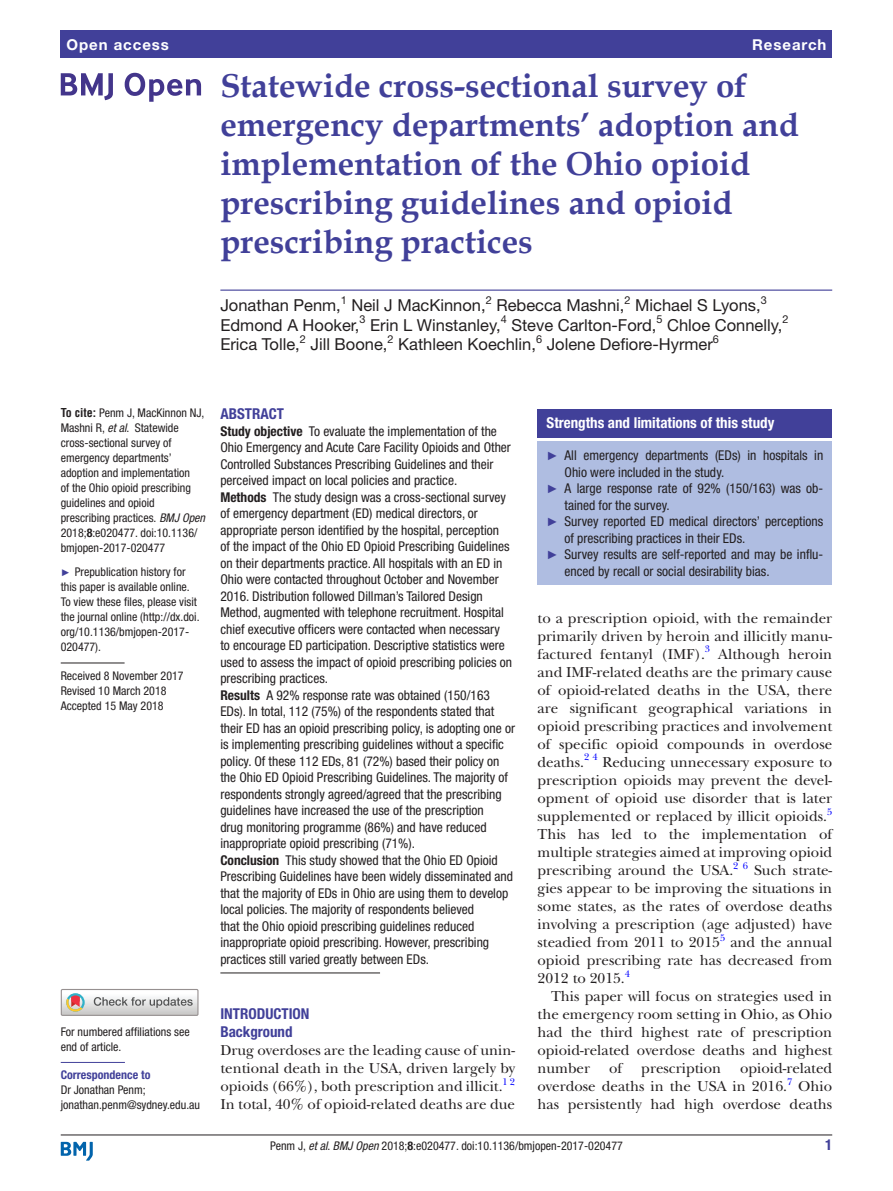
<style>
.page{position:relative;width:893px;height:1191px;background:#fff}
.page>*{position:absolute;margin:0;border:0;box-sizing:border-box;transform-origin:0 0}
.t1{font:700 33px/39px "Book Antiqua";color:#414099}
.t2{font:16.5px "Helvetica Neue LT Std";color:#231f20}
.t3{font:15px/18px "New Baskerville";color:#231f20;text-align:justify}
.t4{font:700 condensed 15px "Helvetica Neue LT Std";color:#fff}
.t5{font:700 condensed 15px/18px "Helvetica Neue LT Std";color:#414099}
.t6{font:700 15px "Helvetica Neue LT Std";letter-spacing:.065em;color:#fff}
.t7{font:condensed 13.5px/16.5px "Helvetica Neue LT Std";color:#231f20}
.t8{font:condensed 12px/15px "Helvetica Neue LT Std";color:#231f20}
.t9{font:700 condensed 12px "Helvetica Neue LT Std";color:#414099}
.t10{font:10.95px "Helvetica Neue LT Std";color:#231f20}
.t11{font:9.9px "New Baskerville";color:#00f}
.s1{font-family:"Helvetica LT Std";font-weight:700}
.s2{font-style:italic}
.s3{font-weight:700}
.s4{font-family:"Arial";font-stretch:normal;font-size:9.75px;color:#414099}
.s5{font-family:"Arial";font-stretch:normal;font-size:12px;color:#414099}
</style>
<div class="page">
<hr style="left:61px;top:1134px;width:771px;height:1px;background:#231f20">
<svg style="left:61px;top:1141px;width:32px;height:19px"></svg>
<div style="left:61px;top:31px;width:771px;height:27px;background:#414099"></div>
<hr style="left:220px;top:289px;width:612px;height:2px;background:#414099">
<hr style="left:61px;top:662px;width:64px;height:1px;background:#231f20">
<hr style="left:61px;top:1062px;width:64px;height:1px;background:#414099">
<svg style="left:61px;top:73px;width:52px;height:27px"></svg>
<svg style="left:125px;top:73px;width:76px;height:29px"></svg>
<div style="left:61px;top:989px;width:138px;height:27px;border:1px solid #969090"></div>
<svg style="left:61px;top:989px;width:137px;height:26px"></svg>
<hr style="left:220px;top:972px;width:160px;height:1px;background:#231f20">
<div style="left:538px;top:409px;width:294px;height:28px;background:#414099"></div>
<div style="left:538px;top:441px;width:294px;height:143px;background:#afbde1"></div>
<p class="t6" style="left:66px;top:35px;width:104px">Open access</p>
<p class="t6" style="left:752px;top:35px;width:76px">Research</p>
<h1 class="t1" style="left:220px;top:66px;width:580px">Statewide cross-sectional survey of emergency departments’ adoption and implementation of the Ohio opioid prescribing guidelines and opioid prescribing practices</h1>
<p class="t2" style="left:220px;top:296px;width:122px">Jonathan Penm,</p>
<p class="t10" style="left:341px;top:293px;width:8px">1</p>
<p class="t2" style="left:351px;top:296px;width:136px">Neil J MacKinnon,</p>
<p class="t10" style="left:486px;top:293px;width:8px">2</p>
<p class="t2" style="left:496px;top:296px;width:130px">Rebecca Mashni,</p>
<p class="t10" style="left:624px;top:293px;width:8px">2</p>
<p class="t2" style="left:635px;top:296px;width:127px">Michael S Lyons,</p>
<p class="t10" style="left:761px;top:293px;width:8px">3</p>
<p class="t2" style="left:220px;top:315px;width:141px">Edmond A Hooker,</p>
<p class="t10" style="left:359px;top:313px;width:8px">3</p>
<p class="t2" style="left:370px;top:315px;width:132px">Erin L Winstanley,</p>
<p class="t10" style="left:501px;top:313px;width:8px">4</p>
<p class="t2" style="left:511px;top:315px;width:147px">Steve Carlton-Ford,</p>
<p class="t10" style="left:656px;top:313px;width:8px">5</p>
<p class="t2" style="left:667px;top:315px;width:117px">Chloe Connelly,</p>
<p class="t10" style="left:782px;top:313px;width:8px">2</p>
<p class="t2" style="left:220px;top:335px;width:81px">Erica Tolle,</p>
<p class="t10" style="left:300px;top:332px;width:8px">2</p>
<p class="t2" style="left:310px;top:335px;width:79px">Jill Boone,</p>
<p class="t10" style="left:387px;top:332px;width:8px">2</p>
<p class="t2" style="left:398px;top:335px;width:139px">Kathleen Koechlin,</p>
<p class="t10" style="left:536px;top:332px;width:8px">6</p>
<p class="t2" style="left:547px;top:335px;width:168px">Jolene Defiore-Hyrmer</p>
<p class="t10" style="left:713px;top:332px;width:8px">6</p>
<p class="t8" style="left:61px;top:405px;width:146px"><span class="s1">To cite:</span> Penm J, MacKinnon NJ,<br>Mashni R, <span class="s2">et al</span>. Statewide cross-sectional survey of emergency departments’ adoption and implementation<br>of the Ohio opioid prescribing guidelines and opioid prescribing practices. <span class="s2">BMJ Open<br></span>2018;<span class="s3">8</span>:e020477. doi:10.1136/ bmjopen-2017-020477</p>
<p class="t8" style="left:61px;top:564px;width:140px"><span class="s4">►</span> Prepublication history for this paper is available online.<br>To view these files, please visit the journal online (http://dx.doi. org/10.1136/bmjopen-2017-<br>020477).</p>
<p class="t8" style="left:61px;top:668px;width:124px">Received 8 November 2017<br>Revised 10 March 2018<br>Accepted 15 May 2018</p>
<p class="t8" style="left:61px;top:1024px;width:130px">For numbered affiliations see end of article.</p>
<p class="t9" style="left:61px;top:1067px;width:91px">Correspondence to</p>
<p class="t8" style="left:61px;top:1082px;width:141px">Dr Jonathan Penm; jonathan.penm@sydney.edu.au</p>
<p class="t5" style="left:220px;top:405px;width:65px">Abstract</p>
<p class="t7" style="left:220px;top:423px;width:296px"><span class="s3">Study objective</span> To evaluate the implementation of the Ohio Emergency and Acute Care Facility Opioids and Other Controlled Substances Prescribing Guidelines and their perceived impact on local policies and practice.<br><span class="s3">Methods</span> The study design was a cross-sectional survey of emergency department (ED) medical directors, or appropriate person identified by the hospital, perception<br>of the impact of the Ohio ED Opioid Prescribing Guidelines on their departments practice. All hospitals with an ED in Ohio were contacted throughout October and November 2016. Distribution followed Dillman’s Tailored Design Method, augmented with telephone recruitment. Hospital chief executive officers were contacted when necessary<br>to encourage ED participation. Descriptive statistics were used to assess the impact of opioid prescribing policies on prescribing practices.<br><span class="s3">Results</span> A 92% response rate was obtained (150/163<br>EDs). In total, 112 (75%) of the respondents stated that their ED has an opioid prescribing policy, is adopting one or is implementing prescribing guidelines without a specific policy. Of these 112 EDs, 81 (72%) based their policy on the Ohio ED Opioid Prescribing Guidelines. The majority of respondents strongly agreed/agreed that the prescribing guidelines have increased the use of the prescription<br>drug monitoring programme (86%) and have reduced inappropriate opioid prescribing (71%).<br><span class="s3">Conclusion</span> This study showed that the Ohio ED Opioid Prescribing Guidelines have been widely disseminated and that the majority of EDs in Ohio are using them to develop local policies. The majority of respondents believed<br>that the Ohio opioid prescribing guidelines reduced inappropriate opioid prescribing. However, prescribing practices still varied greatly between EDs.</p>
<p class="t5" style="left:220px;top:1004px;width:91px">Introduction<br>Background</p>
<p class="t3" style="left:220px;top:1041px;width:296px">Drug overdoses are the leading cause of unin&shy;tentional death in the USA, driven largely by opioids (66%), both prescription and illicit.</p>
<p class="t11" style="left:503px;top:1075px;width:14px">1 2</p>
<p class="t3" style="left:220px;top:1095px;width:296px">In total, 40% of opioid-related deaths are due</p>
<p class="t4" style="left:547px;top:414px;width:229px">Strengths and limitations of this study</p>
<p class="t7" style="left:547px;top:447px;width:278px"><span class="s5">►</span> All emergency departments (EDs) in hospitals in</p>
<p class="t7" style="left:565px;top:463px;width:161px">Ohio were included in the study.</p>
<p class="t7" style="left:547px;top:480px;width:278px"><span class="s5">►</span> A large response rate of 92% (150/163) was ob-</p>
<p class="t7" style="left:565px;top:496px;width:107px">tained for the survey.</p>
<p class="t7" style="left:547px;top:513px;width:278px"><span class="s5">►</span> Survey reported ED medical directors’ perceptions</p>
<p class="t7" style="left:565px;top:529px;width:182px">of prescribing practices in their EDs.</p>
<p class="t7" style="left:547px;top:546px;width:278px"><span class="s5">►</span> Survey results are self-reported and may be influ-</p>
<p class="t7" style="left:565px;top:562px;width:207px">enced by recall or social desirability bias.</p>
<p class="t3" style="left:538px;top:609px;width:296px">to a prescription opioid, with the remainder primarily driven by heroin and illicitly manu&shy;factured fentanyl (IMF).<sup>3</sup></p>
<p class="t3" style="left:538px;top:645px;width:296px;text-indent:181px">Although heroin and IMF-related deaths are the primary cause of opioid-related deaths in the USA, there are significant geographical variations in opioid prescribing practices and involvement of specific opioid compounds in overdose deaths.</p>
<p class="t11" style="left:584px;top:751px;width:15px">2 4</p>
<p class="t3" style="left:538px;top:753px;width:296px;text-indent:65px">Reducing unnecessary exposure to prescription opioids may prevent the devel&shy;opment of opioid use disorder that is later supplemented or replaced by illicit opioids.</p>
<p class="t11" style="left:827px;top:805px;width:7px">5</p>
<p class="t3" style="left:538px;top:825px;width:296px">This has led to the implementation of multiple strategies aimed at improving opioid prescribing around the USA.</p>
<p class="t11" style="left:733px;top:859px;width:16px">2 6</p>
<p class="t3" style="left:538px;top:861px;width:296px;text-indent:217px">Such strate&shy;gies appear to be improving the situations in some states, as the rates of overdose deaths involving a prescription (age adjusted) have steadied from 2011 to 2015</p>
<p class="t11" style="left:720px;top:931px;width:7px">5</p>
<p class="t3" style="left:538px;top:933px;width:296px;text-indent:193px">and the annual opioid prescribing rate has decreased from 2012 to 2015.</p>
<p class="t11" style="left:625px;top:967px;width:7px">4</p>
<p class="t3" style="left:538px;top:987px;width:296px;text-indent:14px">This paper will focus on strategies used in the emergency room setting in Ohio, as Ohio had the third highest rate of prescription opioid-related overdose deaths and highest number</p>
<p class="t3" style="left:538px;top:1059px;width:296px;text-indent:203px">opioid-related overdose deaths in the USA in 2016.<sup>7</sup> Ohio has persistently had high overdose deaths</p>
<p class="t3" style="left:609px;top:1059px;width:15px">of</p>
<p class="t3" style="left:641px;top:1059px;width:81px">prescription</p>
<p class="t8" style="left:270px;top:1137px;width:354px">Penm J, <span class="s2">et al</span>. <span class="s2">BMJ Open</span> 2018;<span class="s3">8</span>:e020477. doi:10.1136/bmjopen-2017-020477</p>
<p class="t5" style="left:825px;top:1135px;width:9px">1</p>
</div>
